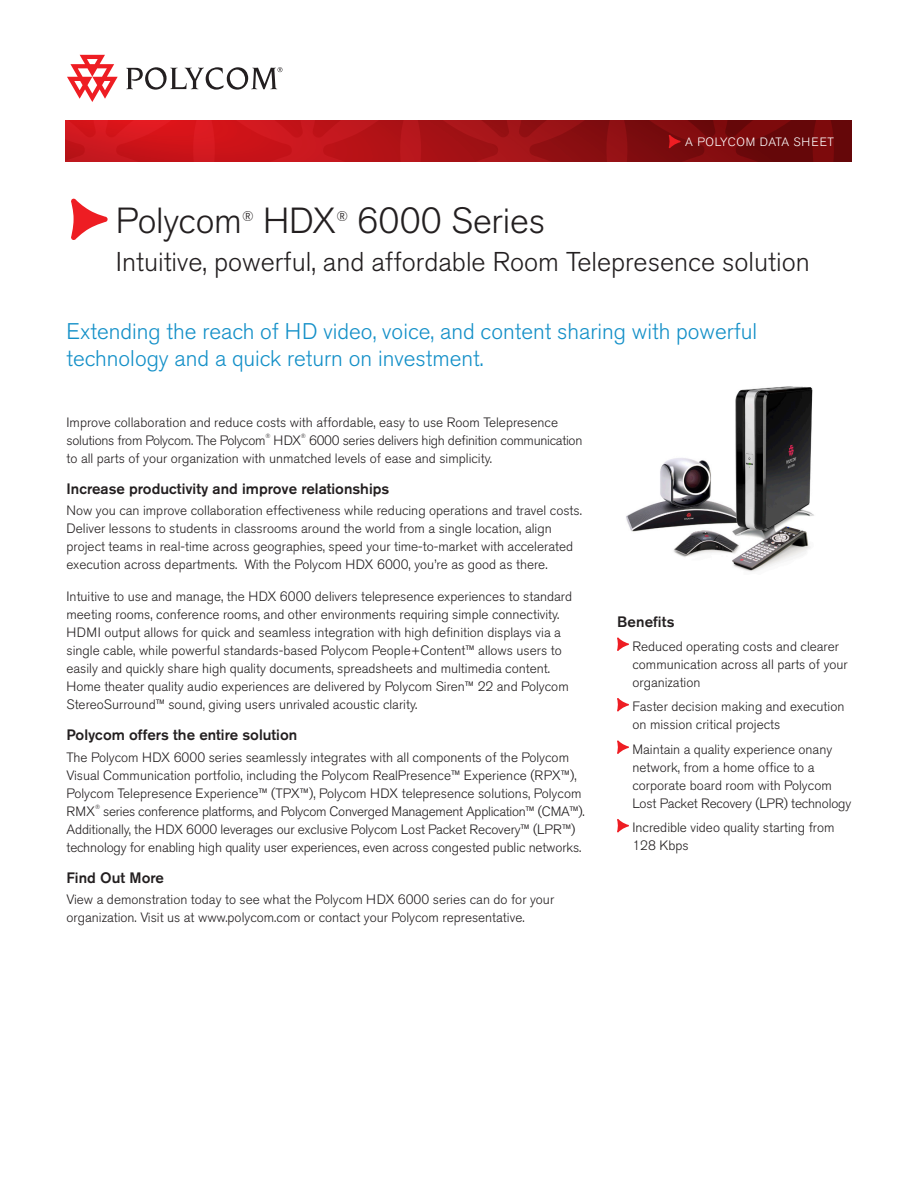
<style>
.page{position:relative;width:918px;height:1188px;background:#fff}
.page>*{position:absolute;margin:0;border:0;box-sizing:border-box;transform-origin:0 0}
.t1{font:300 36px "Akzidenz Grotesk BE";letter-spacing:-.005em;color:#231f20}
.Title_Subhead{font:300 27px "Akzidenz Grotesk BE";color:#231f20}
.Lead-in_Headline__bl{font:300 22.5px/27px "Akzidenz Grotesk BE";color:#1490c8}
.Subhead_Second_Level{font:500 15px "Akzidenz Grotesk BE";color:#231f20}
.FRONT_Sidebar_Header{font:500 15px "Akzidenz Grotesk BE";letter-spacing:.01em;color:#231f20}
.t2{font:300 13.95px "Akzidenz Grotesk BE";color:#231f20}
.Body_Copy_Text{font:300 13.5px/18px "Akzidenz Grotesk BE";color:#231f20}
.FRONT_Sidebar_Copy{font:300 13.5px/18px "Akzidenz Grotesk BE";color:#231f20}
.t3{font:300 12px "Akzidenz Grotesk BE";letter-spacing:.05em;color:#fff}
.Body_Copy_Text-2{font:300 6.15px "Akzidenz Grotesk BE";color:#231f20}
</style>
<div class="page">
<svg style="left:71px;top:199px;width:37px;height:41px"></svg>
<img style="left:626px;top:386px;width:188px;height:186px">
<svg style="left:617px;top:637px;width:12px;height:14px"></svg>
<svg style="left:617px;top:698px;width:12px;height:13px"></svg>
<svg style="left:617px;top:740px;width:12px;height:14px"></svg>
<svg style="left:617px;top:819px;width:12px;height:13px"></svg>
<svg style="left:96px;top:120px;width:732px;height:41px;background:#ab1318"></svg>
<svg style="left:828px;top:120px;width:23px;height:41px"></svg>
<svg style="left:725px;top:120px;width:93px;height:41px;background:#6d080a"></svg>
<svg style="left:519px;top:120px;width:93px;height:41px;background:#8f0f12"></svg>
<svg style="left:415px;top:120px;width:94px;height:41px;background:#a41216"></svg>
<svg style="left:313px;top:120px;width:93px;height:41px;background:#b81318"></svg>
<svg style="left:209px;top:120px;width:94px;height:41px;background:#cc141a"></svg>
<svg style="left:106px;top:120px;width:93px;height:41px;background:#d2151b"></svg>
<svg style="left:65px;top:120px;width:31px;height:41px"></svg>
<svg style="left:622px;top:120px;width:93px;height:41px;background:#7e0b0e"></svg>
<svg style="left:67px;top:55px;width:51px;height:47px"></svg>
<svg style="left:126px;top:67px;width:156px;height:23px"></svg>
<p class="t3" style="left:685px;top:135px;width:150px">A POLYCOM DATA SHEET</p>
<p class="t1" style="left:116px;top:201px;width:128px">Polycom</p>
<p class="t2" style="left:242px;top:208px;width:13px">®</p>
<p class="t1" style="left:263px;top:201px;width:75px">HDX</p>
<p class="t2" style="left:336px;top:208px;width:13px">®</p>
<p class="t1" style="left:357px;top:201px;width:189px">6000 Series</p>
<p class="Title_Subhead" style="left:116px;top:246px;width:695px">Intuitive, powerful, and affordable Room Telepresence solution</p>
<p class="Lead-in_Headline__bl" style="left:67px;top:318px;width:692px">Extending the reach of HD video, voice, and content sharing with powerful technology and a quick return on investment.</p>
<p class="Body_Copy_Text" style="left:67px;top:413px;width:493px">Improve collaboration and reduce costs with affordable, easy to use Room Telepresence solutions from Polycom. The Polycom</p>
<p class="Body_Copy_Text-2" style="left:265px;top:433px;width:7px">®</p>
<p class="Body_Copy_Text" style="left:274px;top:431px;width:29px">HDX</p>
<p class="Body_Copy_Text-2" style="left:301px;top:433px;width:7px">®</p>
<p class="Body_Copy_Text" style="left:67px;top:431px;width:517px;text-indent:243px">6000 series delivers high definition communication to all parts of your organization with unmatched levels of ease and simplicity.</p>
<p class="Subhead_Second_Level" style="left:67px;top:480px;width:324px">Increase productivity and improve relationships</p>
<p class="Body_Copy_Text" style="left:67px;top:502px;width:517px">Now you can improve collaboration effectiveness while reducing operations and travel costs.<br>Deliver lessons to students in classrooms around the world from a single location, align project teams in real-time across geographies, speed your time-to-market with accelerated execution across departments. With the Polycom HDX 6000, you’re as good as there.</p>
<p class="Body_Copy_Text" style="left:67px;top:587px;width:507px">Intuitive to use and manage, the HDX 6000 delivers telepresence experiences to standard meeting rooms, conference rooms, and other environments requiring simple connectivity.<br>HDMI output allows for quick and seamless integration with high definition displays via a single cable, while powerful standards-based Polycom People+Content™ allows users to easily and quickly share high quality documents, spreadsheets and multimedia content.<br>Home theater quality audio experiences are delivered by Polycom Siren™ 22 and Polycom StereoSurround™ sound, giving users unrivaled acoustic clarity.</p>
<p class="Subhead_Second_Level" style="left:67px;top:726px;width:232px">Polycom offers the entire solution</p>
<p class="Body_Copy_Text" style="left:67px;top:748px;width:516px">The Polycom HDX 6000 series seamlessly integrates with all components of the Polycom Visual Communication portfolio, including the Polycom RealPresence™ Experience (RPX™), Polycom Telepresence Experience™ (TPX™), Polycom HDX telepresence solutions, Polycom RMX</p>
<p class="Body_Copy_Text-2" style="left:95px;top:804px;width:7px">®</p>
<p class="Body_Copy_Text" style="left:67px;top:802px;width:520px;text-indent:37px">series conference platforms, and Polycom Converged Management Application™ (CMA™).<br>Additionally, the HDX 6000 leverages our exclusive Polycom Lost Packet Recovery™ (LPR™) technology for enabling high quality user experiences, even across congested public networks.</p>
<p class="Subhead_Second_Level" style="left:67px;top:869px;width:99px">Find Out More</p>
<p class="Body_Copy_Text" style="left:67px;top:891px;width:489px">View a demonstration today to see what the Polycom HDX 6000 series can do for your organization. Visit us at www.polycom.com or contact your Polycom representative.</p>
<p class="FRONT_Sidebar_Header" style="left:617px;top:612px;width:59px">Benefits</p>
<p class="FRONT_Sidebar_Copy" style="left:632px;top:638px;width:217px">Reduced operating costs and clearer communication across all parts of your organization</p>
<p class="FRONT_Sidebar_Copy" style="left:632px;top:698px;width:213px">Faster decision making and execution on mission critical projects</p>
<p class="FRONT_Sidebar_Copy" style="left:632px;top:741px;width:220px">Maintain a quality experience onany network, from a home office to a corporate board room with Polycom Lost Packet Recovery (LPR) technology</p>
<p class="FRONT_Sidebar_Copy" style="left:632px;top:819px;width:204px">Incredible video quality starting from<br>128 Kbps</p>
</div>
